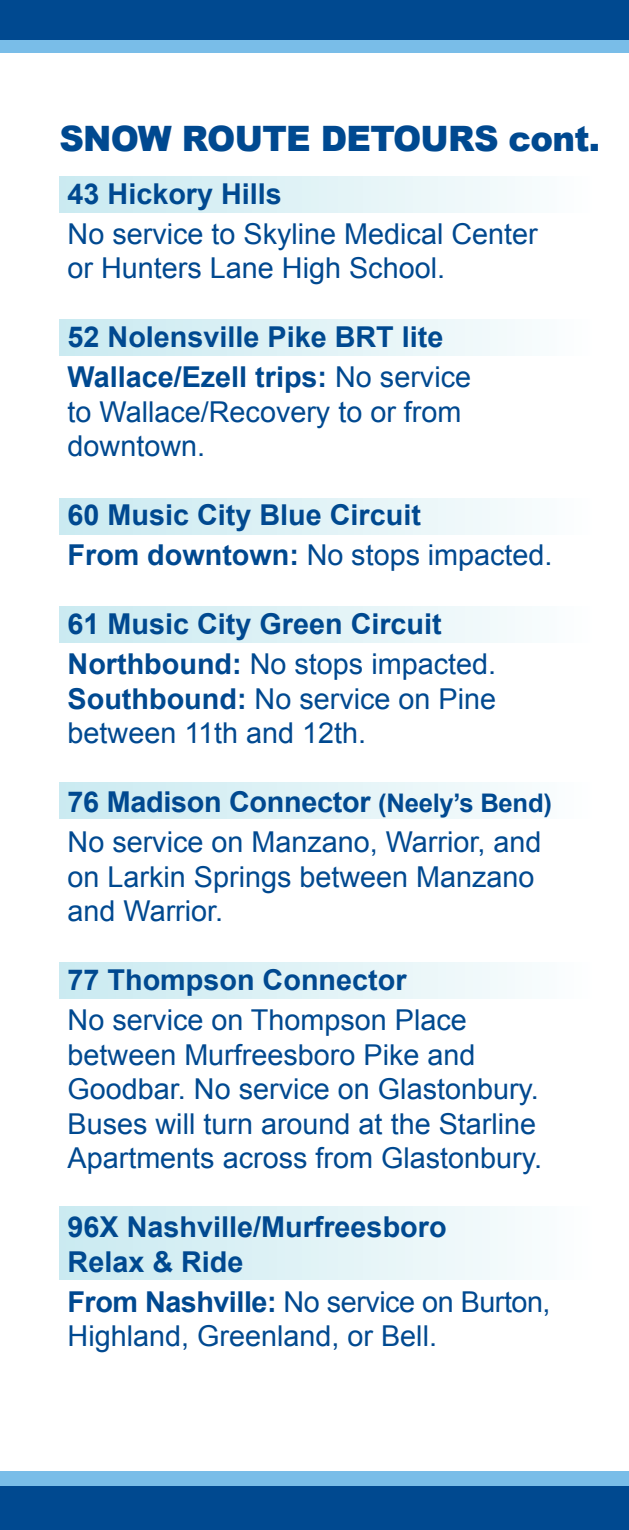
<style>
.page{position:relative;width:629px;height:1530px;background:#fff}
.page>*{position:absolute;margin:0;border:0;box-sizing:border-box;transform-origin:0 0}
.t1{font:900 35px "Arial";letter-spacing:-.02em;color:#004990}
.t2{font:28.75px/34.5px "Arial";color:#004990}
.t3{font:700 28.75px/40px "Arial";color:#004990}
.s1{font-weight:400}
.s2{font-weight:700}
.s3{font-weight:700;font-size:25.5px}
</style>
<div class="page">
<div style="left:59px;top:176px;width:540px;height:36px;background:linear-gradient(to right,#c9eaf0,#fcfefe)"></div>
<div style="left:59px;top:320px;width:540px;height:36px;background:linear-gradient(to right,#c9eaf0,#fcfefe)"></div>
<div style="left:59px;top:499px;width:540px;height:36px;background:linear-gradient(to right,#c9eaf0,#fcfefe)"></div>
<div style="left:59px;top:607px;width:540px;height:36px;background:linear-gradient(to right,#c9eaf0,#fcfefe)"></div>
<div style="left:59px;top:782px;width:540px;height:36px;background:linear-gradient(to right,#c9eaf0,#fcfefe)"></div>
<div style="left:59px;top:963px;width:540px;height:36px;background:linear-gradient(to right,#c9eaf0,#fcfefe)"></div>
<div style="left:59px;top:1207px;width:540px;height:72px;background:linear-gradient(to right,#c9eaf0,#fcfefe)"></div>
<div style="left:0;top:0;width:628px;height:52px;background:#79bde8"></div>
<div style="left:0;top:0;width:628px;height:39px;background:#004990"></div>
<div style="left:0;top:1471px;width:628px;height:59px;background:#79bde8"></div>
<div style="left:0;top:1486px;width:628px;height:44px;background:#004990"></div>
<p class="t1" style="left:59px;top:113px;width:542px">SNOW ROUTE DETOURS cont.</p>
<p class="t3" style="left:68px;top:174px;width:216px">43 Hickory Hills</p>
<p class="t2" style="left:68px;top:217px;width:471px">No service to Skyline Medical Center or Hunters Lane High School.</p>
<p class="t3" style="left:68px;top:318px;width:405px">52 Nolensville Pike BRT lite<br>Wallace/Ezell trips: <span class="s1">No service</span></p>
<p class="t2" style="left:68px;top:395px;width:395px">to Wallace/Recovery to or from downtown.</p>
<p class="t3" style="left:68px;top:496px;width:486px">60 Music City Blue Circuit<br>From downtown: <span class="s1">No stops impacted.</span></p>
<p class="t3" style="left:68px;top:605px;width:430px">61 Music City Green Circuit<br>Northbound: <span class="s1">No stops impacted.</span></p>
<p class="t2" style="left:68px;top:682px;width:430px"><span class="s2">Southbound:</span> No service on Pine between 11th and 12th.</p>
<p class="t2" style="left:68px;top:782px;width:485px;line-height:40px"><span class="s2">76 Madison Connector</span> <span class="s3">(Neely’s Bend)<br></span>No service on Manzano, Warrior, and</p>
<p class="t2" style="left:68px;top:860px;width:468px">on Larkin Springs between Manzano and Warrior.</p>
<p class="t3" style="left:68px;top:961px;width:340px">77 Thompson Connector</p>
<p class="t2" style="left:68px;top:1003px;width:476px">No service on Thompson Place between Murfreesboro Pike and Goodbar. No service on Glastonbury.<br>Buses will turn around at the Starline Apartments across from Glastonbury.</p>
<p class="t3" style="left:68px;top:1211px;width:380px;line-height:34.5px">96X Nashville/Murfreesboro<br>Relax &amp; Ride</p>
<p class="t2" style="left:68px;top:1285px;width:484px"><span class="s2">From Nashville:</span> No service on Burton,<br>Highland, Greenland, or Bell.</p>
</div>
